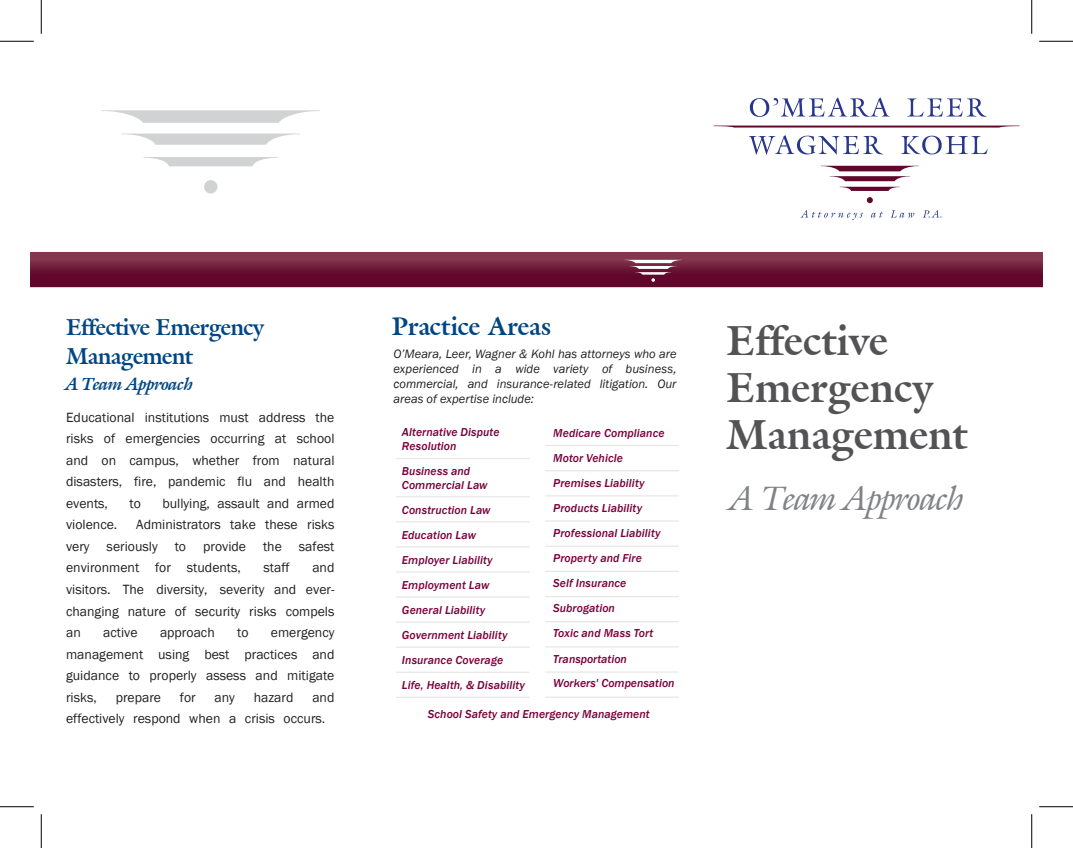
<style>
.page{position:relative;width:1073px;height:848px;background:#fff}
.page>*{position:absolute;margin:0;border:0;box-sizing:border-box;transform-origin:0 0}
.t1{font:700 41px/46.6px "Galliard IT Cby BT";color:#535355}
.t2{font:italic 33.75px "Galliard IT Cby BT";letter-spacing:-.025em;color:#808285}
.t3{font:700 25px "Galliard IT Cby BT";letter-spacing:-.01em;color:#004684}
.t4{font:700 22.5px/29.5px "Galliard IT Cby BT";letter-spacing:-.025em;color:#004684}
.t5{font:italic 700 17.5px "Galliard IT Cby BT";letter-spacing:-.025em;color:#004684}
.t6{font:13.75px/21.5px "Franklin Gothic";color:#231f20;text-align:justify}
.t7{font:italic 12.5px/15px "Franklin Gothic";color:#231f20;text-align:justify}
.t8{font:italic 500 11.88px/25px "Franklin Gothic";letter-spacing:.005em;color:#7a003b}
</style>
<div class="page">
<svg style="left:749px;top:97px;width:140px;height:20px"></svg>
<svg style="left:907px;top:98px;width:79px;height:19px"></svg>
<svg style="left:749px;top:135px;width:134px;height:20px"></svg>
<svg style="left:901px;top:136px;width:86px;height:18px"></svg>
<svg style="left:800px;top:210px;width:63px;height:10px"></svg>
<svg style="left:871px;top:212px;width:12px;height:5px"></svg>
<svg style="left:890px;top:210px;width:24px;height:8px"></svg>
<svg style="left:923px;top:210px;width:18px;height:7px"></svg>
<svg style="left:821px;top:166px;width:98px;height:15px"></svg>
<svg style="left:840px;top:187px;width:60px;height:4px"></svg>
<svg style="left:866px;top:197px;width:6px;height:6px"></svg>
<svg style="left:713px;top:125px;width:306px;height:2px"></svg>
<hr style="left:396px;top:458px;width:133px;height:1px;background:#e6e7e9">
<hr style="left:396px;top:496px;width:133px;height:1px;background:#e6e7e9">
<hr style="left:396px;top:521px;width:133px;height:1px;background:#e6e7e9">
<hr style="left:396px;top:546px;width:133px;height:1px;background:#e6e7e9">
<hr style="left:396px;top:571px;width:133px;height:1px;background:#e6e7e9">
<hr style="left:396px;top:596px;width:133px;height:1px;background:#e6e7e9">
<hr style="left:396px;top:621px;width:133px;height:1px;background:#e6e7e9">
<hr style="left:396px;top:646px;width:133px;height:1px;background:#e6e7e9">
<hr style="left:396px;top:671px;width:133px;height:2px;background:#e6e7e9">
<hr style="left:396px;top:696px;width:133px;height:2px;background:#e6e7e9">
<hr style="left:545px;top:696px;width:134px;height:1px;background:#e6e7e9">
<hr style="left:545px;top:671px;width:134px;height:1px;background:#e6e7e9">
<hr style="left:545px;top:646px;width:134px;height:1px;background:#e6e7e9">
<hr style="left:545px;top:621px;width:134px;height:1px;background:#e6e7e9">
<hr style="left:545px;top:596px;width:134px;height:1px;background:#e6e7e9">
<hr style="left:545px;top:570px;width:134px;height:2px;background:#e6e7e9">
<hr style="left:545px;top:545px;width:134px;height:2px;background:#e6e7e9">
<hr style="left:545px;top:520px;width:134px;height:1px;background:#e6e7e9">
<hr style="left:545px;top:495px;width:134px;height:1px;background:#e6e7e9">
<hr style="left:545px;top:470px;width:134px;height:1px;background:#e6e7e9">
<hr style="left:545px;top:445px;width:134px;height:1px;background:#e6e7e9">
<svg style="left:30px;top:252px;width:1012px;height:35px;background:#701d3b"></svg>
<svg style="left:101px;top:110px;width:219px;height:13px"></svg>
<svg style="left:122px;top:133px;width:178px;height:12px"></svg>
<svg style="left:144px;top:157px;width:134px;height:9px"></svg>
<div style="left:204px;top:180px;width:13px;height:13px;background:#d1d2d4;border-radius:50%"></div>
<hr style="left:0;top:41px;width:34px;height:1px;background:#000">
<hr style="left:1039px;top:41px;width:33px;height:1px;background:#000">
<hr style="left:0;top:806px;width:34px;height:1px;background:#000">
<hr style="left:1039px;top:806px;width:33px;height:1px;background:#000">
<hr style="left:41px;top:0;width:1px;height:34px;background:#000">
<hr style="left:41px;top:814px;width:1px;height:34px;background:#000">
<hr style="left:1031px;top:0;width:1px;height:34px;background:#000">
<hr style="left:1031px;top:814px;width:1px;height:34px;background:#000">
<h3 class="t4" style="left:66px;top:312px;width:200px">Effective Emergency<br>Management</h3>
<p class="t5" style="left:66px;top:372px;width:129px">A Team Approach</p>
<p class="t6" style="left:66px;top:407px;width:270px">Educational institutions must address the risks of emergencies occurring at school and on campus, whether from natural disasters, fire, pandemic flu and health events,</p>
<p class="t6" style="left:129px;top:493px;width:13px">to</p>
<p class="t6" style="left:162px;top:493px;width:174px">bullying, assault and armed</p>
<p class="t6" style="left:66px;top:514px;width:53px">violence.</p>
<p class="t6" style="left:66px;top:514px;width:270px;text-indent:70px">Administrators take these risks very seriously to provide the safest environment for students,</p>
<p class="t6" style="left:263px;top:557px;width:28px">staff</p>
<p class="t6" style="left:66px;top:557px;width:270px;text-indent:246px">and visitors. The diversity, severity and ever&shy;changing nature of security risks compels an</p>
<p class="t6" style="left:103px;top:622px;width:36px">active</p>
<p class="t6" style="left:160px;top:622px;width:56px">approach</p>
<p class="t6" style="left:237px;top:622px;width:13px">to</p>
<p class="t6" style="left:66px;top:622px;width:270px;text-indent:205px">emergency management using best practices and guidance to properly assess and mitigate risks,</p>
<p class="t6" style="left:116px;top:686px;width:47px">prepare</p>
<p class="t6" style="left:180px;top:686px;width:17px">for</p>
<p class="t6" style="left:214px;top:686px;width:22px">any</p>
<p class="t6" style="left:254px;top:686px;width:41px">hazard</p>
<p class="t6" style="left:66px;top:686px;width:270px;text-indent:246px">and effectively respond when a crisis occurs.</p>
<h3 class="t3" style="left:392px;top:310px;width:161px">Practice Areas</h3>
<p class="t7" style="left:393px;top:346px;width:284px">O’Meara, Leer, Wagner &amp; Kohl has attorneys who are experienced in a wide variety of business, commercial, and insurance-related litigation. Our areas of expertise include:</p>
<p class="t8" style="left:402px;top:425px;width:99px;line-height:14.2px">Alternative Dispute<br>Resolution</p>
<p class="t8" style="left:402px;top:464px;width:87px;line-height:14.2px">Business and<br>Commercial Law</p>
<p class="t8" style="left:402px;top:498px;width:125px">Construction Law<br>Education Law<br>Employer Liability<br>Employment Law<br>General Liability<br>Government Liability<br>Insurance Coverage<br>Life, Health, &amp; Disability</p>
<p class="t8" style="left:553px;top:421px;width:113px">Medicare Compliance<br>Motor Vehicle<br>Premises Liability<br>Products Liability<br>Professional Liability<br>Property and Fire<br>Self Insurance<br>Subrogation<br>Toxic and Mass Tort<br>Transportation</p>
<p class="t8" style="left:553px;top:670px;width:123px">Workers' Compensation</p>
<p class="t8" style="left:428px;top:702px;width:223px">School Safety and Emergency Management</p>
<h1 class="t1" style="left:726px;top:317px;width:243px">Effective<br>Emergency<br>Management</h1>
<h2 class="t2" style="left:730px;top:475px;width:236px">A Team Approach</h2>
</div>
